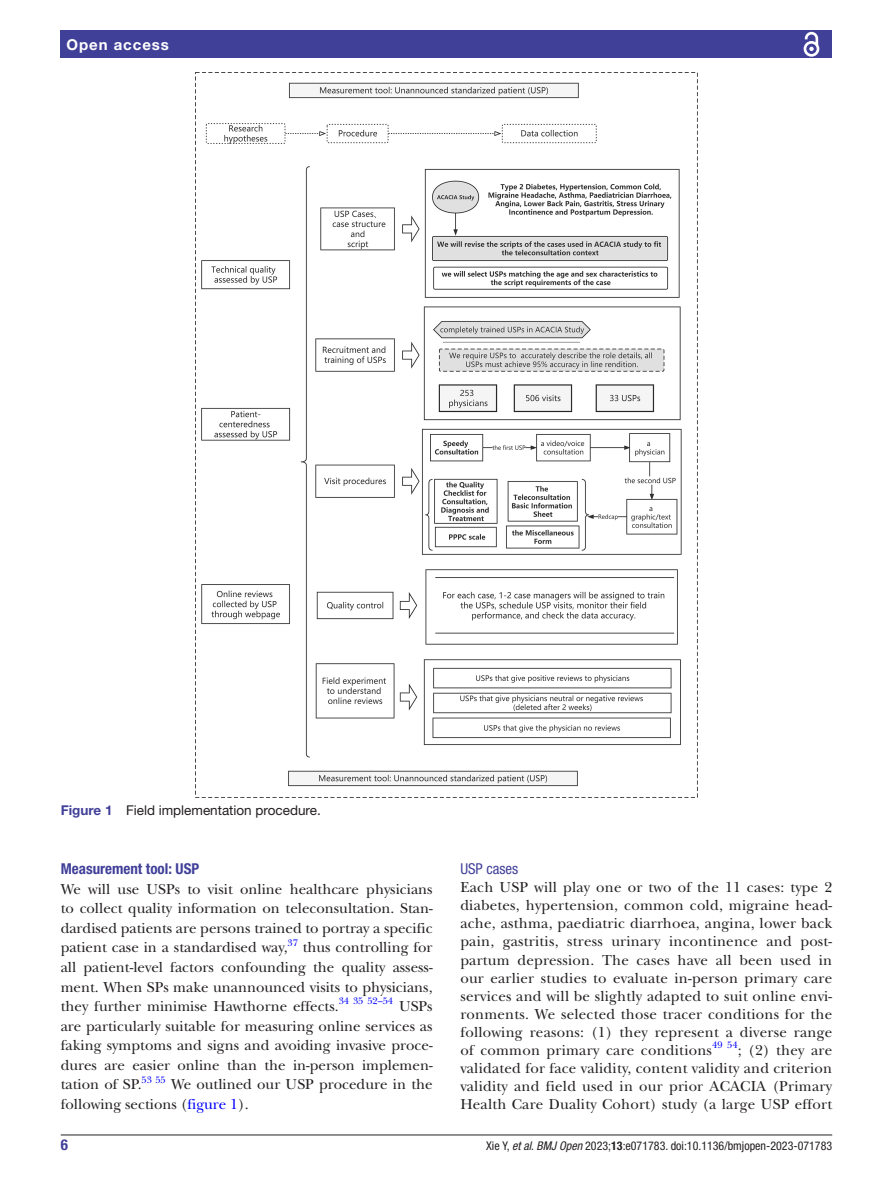
<style>
.page{position:relative;width:893px;height:1191px;background:#fff}
.page>*{position:absolute;margin:0;border:0;box-sizing:border-box;transform-origin:0 0}
.t1{font:15px/18.1px "New Baskerville";color:#231f20;text-align:justify}
.t2{font:700 condensed 15px "Helvetica Neue LT Std";color:#414099}
.t3{font:700 15px "Helvetica Neue LT Std";letter-spacing:.065em;color:#fff}
.t4{font:condensed 15px "Helvetica Neue LT Std";color:#414099}
.t5{font:13.5px "Helvetica Neue LT Std";color:#231f20}
.t6{font:condensed 12px "Helvetica Neue LT Std";color:#231f20}
.t7{font:9.9px "New Baskerville";color:#00f}
.s1{font-weight:700;color:#414099}
.s2{color:#00f}
.s3{font-style:italic}
.s4{font-weight:700}
</style>
<div class="page">
<hr style="left:61px;top:1134px;width:771px;height:1px;background:#231f20">
<div style="left:61px;top:31px;width:771px;height:27px;background:#414099"></div>
<svg style="left:803px;top:31px;width:17px;height:26px"></svg>
<img style="left:201px;top:82px;width:481px;height:705px">
<p class="t3" style="left:66px;top:35px;width:104px">Open access</p>
<p class="t5" style="left:61px;top:802px;width:262px"><span class="s1">Figure 1</span> Field implementation procedure.</p>
<p class="t2" style="left:61px;top:859px;width:140px">Measurement tool: USP</p>
<p class="t1" style="left:61px;top:879px;width:373px;line-height:19.6px">We will use USPs to visit online healthcare physicians to collect quality information on teleconsultation. Stan&shy;dardised patients are persons trained to portray a specific patient case in a standardised way,<sup>37</sup> thus controlling for all patient-level factors confounding the quality assess&shy;ment. When SPs make unannounced visits to physicians, they further minimise Hawthorne effects.</p>
<p class="t7" style="left:339px;top:995px;width:56px">34 35 52–54</p>
<p class="t1" style="left:61px;top:996px;width:373px;line-height:19.5px;text-indent:338px">USPs are particularly suitable for measuring online services as faking symptoms and signs and avoiding invasive proce&shy;dures are easier online than the in-person implemen&shy;tation of SP.</p>
<p class="t7" style="left:142px;top:1073px;width:26px">53 55</p>
<p class="t1" style="left:61px;top:1075px;width:373px;line-height:19.5px;text-indent:110px">We outlined our USP procedure in the following sections (<span class="s2">figure 1</span>).</p>
<p class="t4" style="left:460px;top:860px;width:60px">USP cases</p>
<p class="t1" style="left:460px;top:878px;width:373px">Each USP will play one or two of the 11 cases: type 2 diabetes, hypertension, common cold, migraine head&shy;ache, asthma, paediatric diarrhoea, angina, lower back pain, gastritis, stress urinary incontinence and post&shy;partum depression. The cases have all been used in our earlier studies to evaluate in-person primary care services and will be slightly adapted to suit online envi&shy;ronments. We selected those tracer conditions for the following reasons: (1) they represent a diverse range of common primary care conditions</p>
<p class="t7" style="left:712px;top:1039px;width:27px">49 54</p>
<p class="t1" style="left:460px;top:1041px;width:373px;text-indent:277px">; (2) they are validated for face validity, content validity and criterion validity and field used in our prior ACACIA (Primary Health Care Duality Cohort) study (a large USP effort</p>
<p class="t2" style="left:61px;top:1135px;width:9px">6</p>
<p class="t6" style="left:486px;top:1138px;width:348px">Xie Y, <span class="s3">et al</span>. <span class="s3">BMJ Open</span> 2023;<span class="s4">13</span>:e071783. doi:10.1136/bmjopen-2023-071783</p>
</div>
